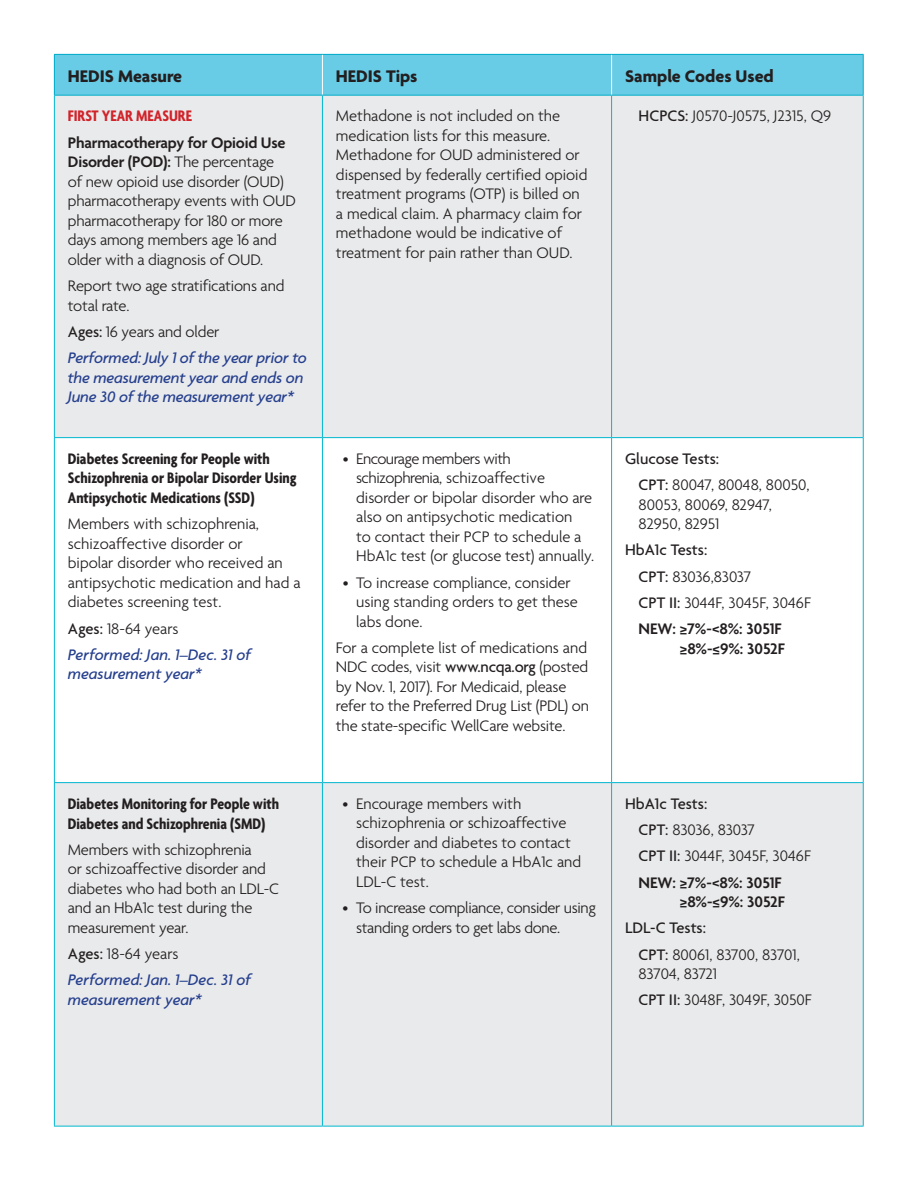
<style>
.page{position:relative;width:918px;height:1188px;background:#fff}
.page>*{position:absolute;margin:0;border:0;box-sizing:border-box;transform-origin:0 0}
.t1{font:700 18.15px "Agenda";color:#231f20}
.t2{font:300 16.5px/19.5px "Agenda";letter-spacing:-.005em;color:#231f20}
.t3{font:italic 500 16.5px/26.2px "Agenda";letter-spacing:-.01em;color:#253f8e}
.t4{font:700 condensed 16.5px/19.5px "Agenda";color:#231f20}
.t5{font:600 16.5px/26.2px "Agenda";letter-spacing:-.01em;color:#231f20}
.t6{font:500 16.5px "Agenda";color:#231f20}
.s1{font-weight:700;font-stretch:condensed;color:#d1232a}
.s2{font-weight:600}
.s3{font-style:normal;color:#231f20}
.s4{font-weight:300;font-style:normal;color:#231f20}
.s5{font-weight:500}
</style>
<div class="page">
<div style="left:54px;top:54px;width:268px;height:41px;background:#68cce6"></div>
<div style="left:322px;top:54px;width:290px;height:41px;background:#68cce6"></div>
<div style="left:612px;top:54px;width:251px;height:41px;background:#68cce6"></div>
<div style="left:54px;top:95px;width:268px;height:343px;background:#e9eaeb"></div>
<div style="left:322px;top:95px;width:290px;height:343px;background:#e9eaeb"></div>
<div style="left:612px;top:95px;width:251px;height:343px;background:#e9eaeb"></div>
<div style="left:54px;top:783px;width:268px;height:343px;background:#e9eaeb"></div>
<div style="left:322px;top:783px;width:290px;height:343px;background:#e9eaeb"></div>
<div style="left:612px;top:783px;width:251px;height:343px;background:#e9eaeb"></div>
<hr style="left:54px;top:782px;width:268px;height:1px;background:#01b8d0">
<hr style="left:322px;top:782px;width:290px;height:1px;background:#01b8d0">
<hr style="left:612px;top:782px;width:252px;height:1px;background:#01b8d0">
<hr style="left:54px;top:1126px;width:268px;height:1px;background:#01b8d0">
<hr style="left:322px;top:1126px;width:290px;height:1px;background:#01b8d0">
<hr style="left:612px;top:1126px;width:252px;height:1px;background:#01b8d0">
<hr style="left:322px;top:55px;width:1px;height:40px;background:#fff">
<hr style="left:611px;top:55px;width:1px;height:40px;background:#fff">
<hr style="left:54px;top:54px;width:268px;height:1px;background:#00acc8">
<hr style="left:54px;top:55px;width:1px;height:40px;background:#00acc8">
<hr style="left:322px;top:54px;width:290px;height:1px;background:#00acc8">
<hr style="left:612px;top:54px;width:252px;height:1px;background:#00acc8">
<hr style="left:863px;top:55px;width:1px;height:40px;background:#00acc8">
<hr style="left:54px;top:95px;width:268px;height:1px;background:#00acc8">
<hr style="left:322px;top:95px;width:290px;height:1px;background:#00acc8">
<hr style="left:612px;top:95px;width:252px;height:1px;background:#00acc8">
<hr style="left:54px;top:96px;width:1px;height:341px;background:#01b8d0">
<hr style="left:322px;top:96px;width:1px;height:341px;background:#01b8d0">
<hr style="left:611px;top:96px;width:1px;height:341px;background:#01b8d0">
<hr style="left:863px;top:96px;width:1px;height:341px;background:#01b8d0">
<hr style="left:54px;top:783px;width:1px;height:343px;background:#01b8d0">
<hr style="left:322px;top:783px;width:1px;height:343px;background:#01b8d0">
<hr style="left:611px;top:783px;width:1px;height:343px;background:#01b8d0">
<hr style="left:863px;top:783px;width:1px;height:343px;background:#01b8d0">
<hr style="left:54px;top:438px;width:1px;height:344px;background:#01b8d0">
<hr style="left:322px;top:438px;width:1px;height:344px;background:#01b8d0">
<hr style="left:611px;top:438px;width:1px;height:344px;background:#01b8d0">
<hr style="left:863px;top:438px;width:1px;height:344px;background:#01b8d0">
<hr style="left:54px;top:437px;width:268px;height:1px;background:#01b8d0">
<hr style="left:322px;top:437px;width:290px;height:1px;background:#01b8d0">
<hr style="left:612px;top:437px;width:252px;height:1px;background:#01b8d0">
<p class="t1" style="left:68px;top:65px;width:116px">HEDIS Measure</p>
<p class="t1" style="left:336px;top:65px;width:83px">HEDIS Tips</p>
<p class="t1" style="left:625px;top:65px;width:150px">Sample Codes Used</p>
<p class="t5" style="left:68px;top:103px;width:219px"><span class="s1">FIRST YEAR MEASURE<br></span>Pharmacotherapy for Opioid Use</p>
<p class="t2" style="left:68px;top:152px;width:229px"><span class="s2">Disorder (POD):</span> The percentage<br>of new opioid use disorder (OUD) pharmacotherapy events with OUD pharmacotherapy for 180 or more days among members age 16 and older with a diagnosis of OUD.</p>
<p class="t2" style="left:68px;top:276px;width:218px">Report two age stratifications and total rate.</p>
<p class="t3" style="left:68px;top:318px;width:241px"><span class="s3">Ages:</span> <span class="s4">16 years and older<br></span>Performed: July 1 of the year prior to</p>
<p class="t3" style="left:68px;top:367px;width:237px;line-height:19.5px">the measurement year and ends on<br>June 30 of the measurement year*</p>
<p class="t2" style="left:336px;top:106px;width:253px">Methadone is not included on the medication lists for this measure.<br>Methadone for OUD administered or dispensed by federally certified opioid treatment programs (OTP) is billed on a medical claim. A pharmacy claim for methadone would be indicative of treatment for pain rather than OUD.</p>
<p class="t2" style="left:639px;top:106px;width:194px"><span class="s5">HCPCS:</span> J0570-J0575, J2315, Q9</p>
<p class="t4" style="left:68px;top:449px;width:230px">Diabetes Screening for People with<br>Schizophrenia or Bipolar Disorder Using<br>Antipsychotic Medications (SSD)</p>
<p class="t2" style="left:68px;top:514px;width:234px">Members with schizophrenia, schizoaffective disorder or<br>bipolar disorder who received an antipsychotic medication and had a diabetes screening test.</p>
<p class="t3" style="left:68px;top:615px;width:185px"><span class="s3">Ages:</span> <span class="s4">18-64 years<br></span>Performed: Jan. 1–Dec. 31 of</p>
<p class="t3" style="left:68px;top:660px;width:135px">measurement year*</p>
<p class="t4" style="left:68px;top:794px;width:213px">Diabetes Monitoring for People with<br>Diabetes and Schizophrenia (SMD)</p>
<p class="t2" style="left:68px;top:839px;width:213px">Members with schizophrenia<br>or schizoaffective disorder and diabetes who had both an LDL-C and an HbA1c test during the measurement year.</p>
<p class="t3" style="left:68px;top:940px;width:185px"><span class="s3">Ages:</span> <span class="s4">18-64 years<br></span>Performed: Jan. 1–Dec. 31 of</p>
<p class="t3" style="left:68px;top:986px;width:135px">measurement year*</p>
<p class="t2" style="left:356px;top:449px;width:239px;text-indent:-13px">• Encourage members with schizophrenia, schizoaffective disorder or bipolar disorder who are also on antipsychotic medication<br>to contact their PCP to schedule a HbA1c test (or glucose test) annually.</p>
<p class="t2" style="left:356px;top:572px;width:223px;text-indent:-13px">• To increase compliance, consider using standing orders to get these labs done.</p>
<p class="t2" style="left:336px;top:638px;width:255px">For a complete list of medications and NDC codes, visit <span class="s5">www.ncqa.org</span> (posted by Nov. 1, 2017). For Medicaid, please refer to the Preferred Drug List (PDL) on the state-specific WellCare website.</p>
<p class="t2" style="left:356px;top:794px;width:227px;text-indent:-13px">• Encourage members with schizophrenia or schizoaffective disorder and diabetes to contact their PCP to schedule a HbA1c and<br>LDL-C test.</p>
<p class="t2" style="left:356px;top:898px;width:241px;text-indent:-13px">• To increase compliance, consider using standing orders to get labs done.</p>
<p class="t2" style="left:639px;top:445px;width:173px;line-height:26.2px;text-indent:-13px"><span class="s5">Glucose Tests:<br>CPT:</span> 80047, 80048, 80050,</p>
<p class="t2" style="left:639px;top:494px;width:135px">80053, 80069, 82947,<br>82950, 82951</p>
<p class="t2" style="left:639px;top:537px;width:174px;line-height:26.2px;text-indent:-13px"><span class="s5">HbA1c Tests:<br>CPT:</span> 83036,83037<br><span class="s5">CPT II:</span> 3044F, 3045F, 3046F<br><span class="s2">NEW: ≥7%-&lt;8%: 3051F</span></p>
<p class="t5" style="left:680px;top:635px;width:107px">≥8%-≤9%: 3052F</p>
<p class="t2" style="left:639px;top:790px;width:174px;line-height:26.2px;text-indent:-13px"><span class="s5">HbA1c Tests:<br>CPT:</span> 83036, 83037<br><span class="s5">CPT II:</span> 3044F, 3045F, 3046F<br><span class="s2">NEW: ≥7%-&lt;8%: 3051F</span></p>
<p class="t5" style="left:680px;top:888px;width:107px">≥8%-≤9%: 3052F</p>
<p class="t6" style="left:625px;top:918px;width:82px">LDL-C Tests:</p>
<p class="t2" style="left:639px;top:944px;width:163px"><span class="s5">CPT:</span> 80061, 83700, 83701,</p>
<p class="t2" style="left:639px;top:960px;width:175px;line-height:26.2px">83704, 83721<br><span class="s5">CPT II:</span> 3048F, 3049F, 3050F</p>
</div>
